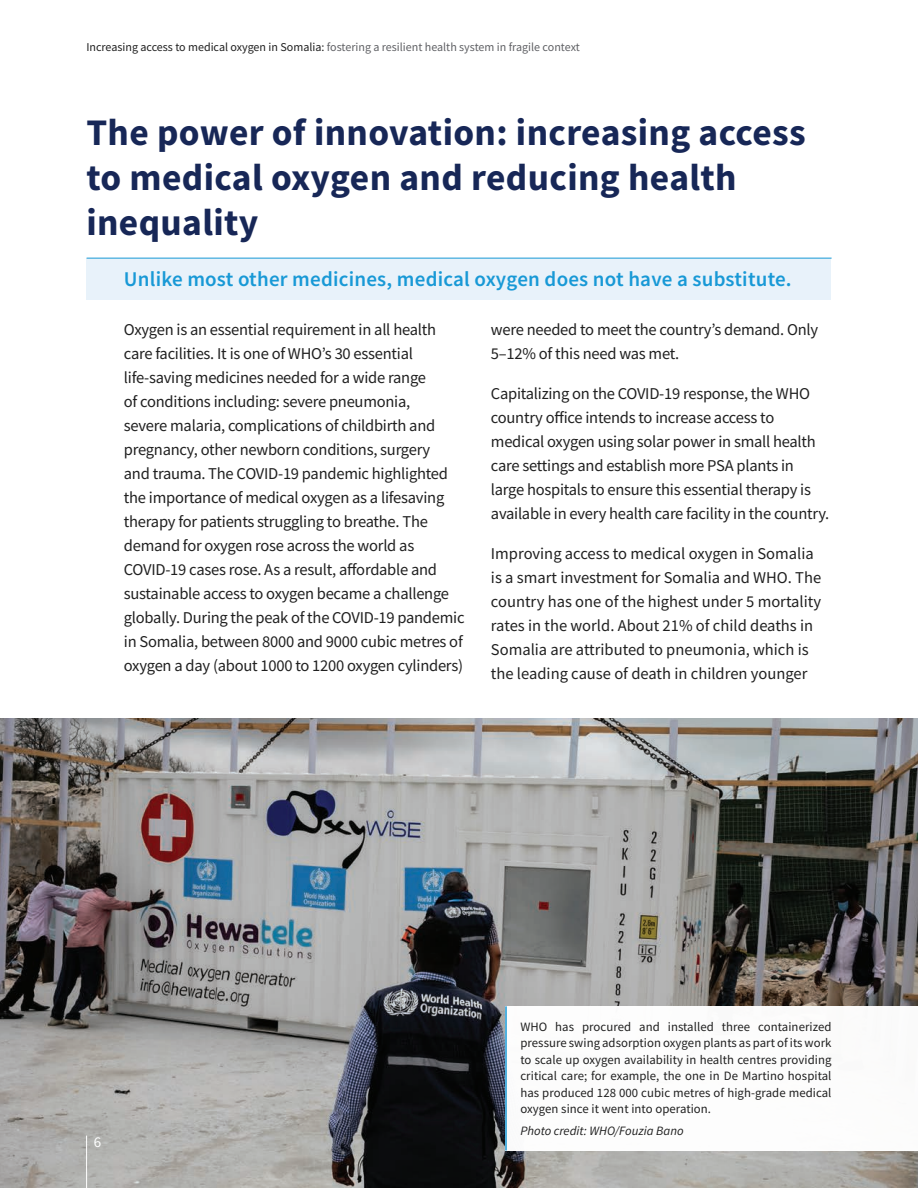
<style>
.page{position:relative;width:918px;height:1188px;background:#fff}
.page>*{position:absolute;margin:0;border:0;box-sizing:border-box;transform-origin:0 0}
.t1{font:700 37.5px/45px "Source Sans Pro";letter-spacing:.01em;color:#172757}
.t2{font:600 21px "Source Sans Pro";letter-spacing:.01em;color:#1899d6}
.t3{font:16.5px/24px "Source Sans Pro";letter-spacing:-.015em;color:#202020}
.t4{font:15px "Source Sans Pro";color:#fff}
.t5{font:12.75px/16.5px "Source Sans Pro";letter-spacing:.005em;color:#202020;text-align:justify}
.t6{font:italic 12.75px "Source Sans Pro";color:#202020}
.t7{font:12px "Source Sans Pro";color:#606165}
.s1{color:#202020}
</style>
<div class="page">
<img style="left:0;top:718px;width:918px;height:470px">
<div style="left:87px;top:258px;width:744px;height:42px;background:#e8f2fa"></div>
<hr style="left:86px;top:1136px;width:1px;height:52px;background:#fff">
<div style="left:505px;top:1006px;width:413px;height:144px;background:#fff"></div>
<hr style="left:505px;top:1006px;width:2px;height:145px;background:#1899d6">
<hr style="left:87px;top:258px;width:745px;height:1px;background:#1899d6">
<p class="t7" style="left:86px;top:39px;width:495px"><span class="s1">Increasing access to medical oxygen in Somalia:</span> fostering a resilient health system in fragile context</p>
<h1 class="t1" style="left:86px;top:109px;width:721px">The power of innovation: increasing access to medical oxygen and reducing health inequality</h1>
<p class="t2" style="left:124px;top:265px;width:669px">Unlike most other medicines, medical oxygen does not have a substitute.</p>
<p class="t3" style="left:124px;top:317px;width:342px">Oxygen is an essential requirement in all health care facilities. It is one of WHO’s 30 essential life-saving medicines needed for a wide range<br>of conditions including: severe pneumonia,<br>severe malaria, complications of childbirth and pregnancy, other newborn conditions, surgery<br>and trauma. The COVID-19 pandemic highlighted the importance of medical oxygen as a lifesaving therapy for patients struggling to breathe. The demand for oxygen rose across the world as COVID-19 cases rose. As a result, affordable and sustainable access to oxygen became a challenge globally. During the peak of the COVID-19 pandemic in Somalia, between 8000 and 9000 cubic metres of oxygen a day (about 1000 to 1200 oxygen cylinders)</p>
<p class="t3" style="left:491px;top:317px;width:329px">were needed to meet the country’s demand. Only<br>5–12% of this need was met.</p>
<p class="t3" style="left:491px;top:382px;width:340px">Capitalizing on the COVID-19 response, the WHO country office intends to increase access to medical oxygen using solar power in small health care settings and establish more PSA plants in large hospitals to ensure this essential therapy is available in every health care facility in the country.</p>
<p class="t3" style="left:491px;top:542px;width:332px">Improving access to medical oxygen in Somalia is a smart investment for Somalia and WHO. The country has one of the highest under 5 mortality rates in the world. About 21% of child deaths in Somalia are attributed to pneumonia, which is the leading cause of death in children younger</p>
<p class="t4" style="left:94px;top:1132px;width:9px">6</p>
<p class="t5" style="left:520px;top:1018px;width:313px">WHO has procured and installed three containerized pressure swing adsorption oxygen plants as part of its work to scale up oxygen availability in health centres providing critical care; for example, the one in De Martino hospital has produced 128 000 cubic metres of high-grade medical oxygen since it went into operation.</p>
<p class="t6" style="left:520px;top:1123px;width:165px">Photo credit: WHO/Fouzia Bano</p>
</div>
